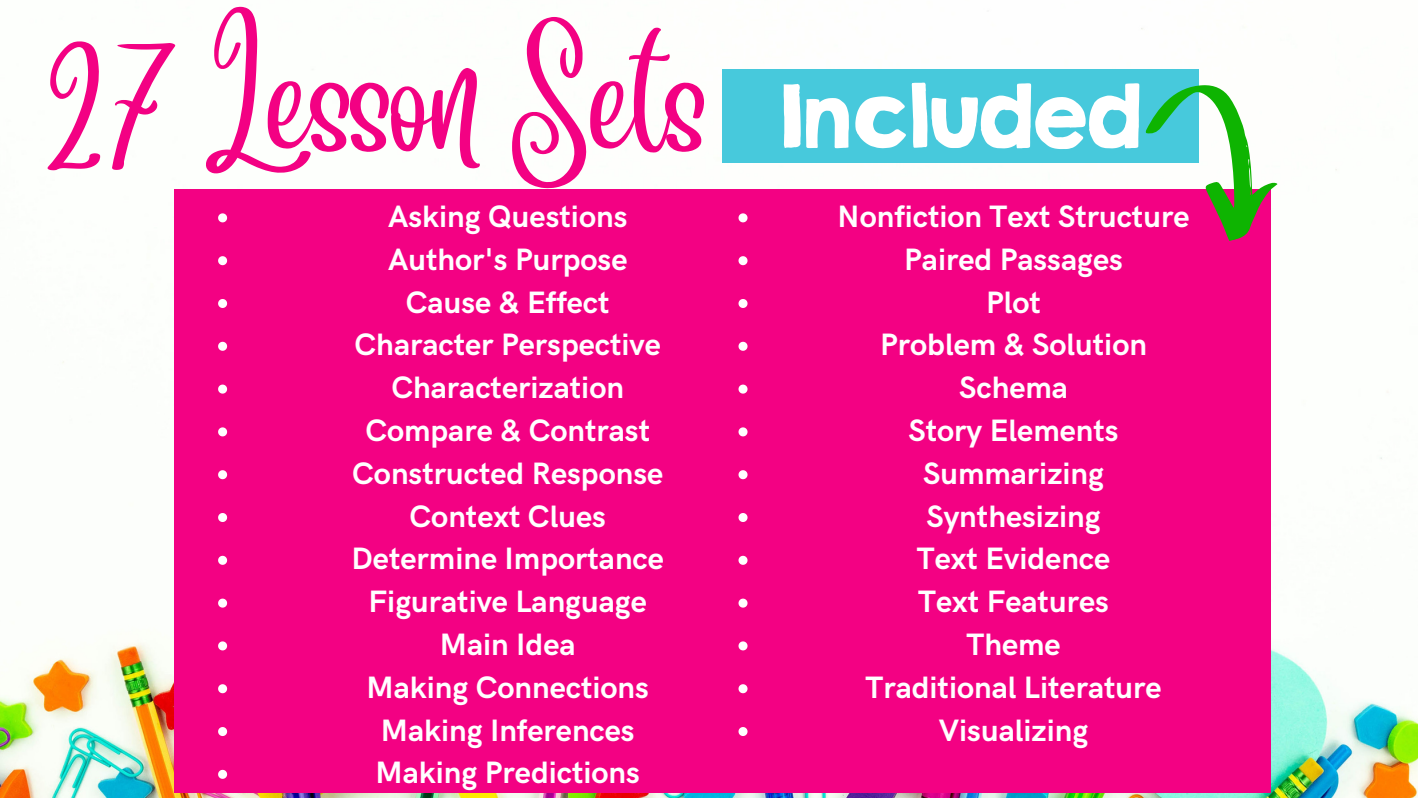
<style>
.page{position:relative;width:1418px;height:798px;background:#fff}
.page>*{position:absolute;margin:0;border:0;box-sizing:border-box;transform-origin:0 0}
.t1{font:116px "Angelina";color:#f30183}
.t2{font:78px "KG Second Chances Solid";color:#fff}
.t3{font:700 31px "HK Grotesk";color:#fff}
</style>
<div class="page">
<img style="left:0;top:28px;width:1418px;height:769px">
<div style="left:722px;top:70px;width:477px;height:93px;background:#47c9dc"></div>
<div style="left:174px;top:190px;width:1096px;height:602px;background:#f30183"></div>
<svg style="left:1137px;top:71px;width:151px;height:183px"></svg>
<svg style="left:218px;top:213px;width:9px;height:9px"></svg>
<svg style="left:218px;top:256px;width:9px;height:9px"></svg>
<svg style="left:218px;top:299px;width:9px;height:9px"></svg>
<svg style="left:218px;top:341px;width:9px;height:9px"></svg>
<svg style="left:218px;top:384px;width:9px;height:9px"></svg>
<svg style="left:218px;top:427px;width:9px;height:9px"></svg>
<svg style="left:218px;top:470px;width:9px;height:9px"></svg>
<svg style="left:218px;top:513px;width:9px;height:9px"></svg>
<svg style="left:218px;top:555px;width:9px;height:9px"></svg>
<svg style="left:218px;top:598px;width:9px;height:9px"></svg>
<svg style="left:218px;top:641px;width:9px;height:9px"></svg>
<svg style="left:218px;top:684px;width:9px;height:9px"></svg>
<svg style="left:218px;top:727px;width:9px;height:8px"></svg>
<svg style="left:218px;top:769px;width:9px;height:9px"></svg>
<svg style="left:738px;top:213px;width:9px;height:9px"></svg>
<svg style="left:738px;top:256px;width:9px;height:9px"></svg>
<svg style="left:738px;top:299px;width:9px;height:9px"></svg>
<svg style="left:738px;top:341px;width:9px;height:9px"></svg>
<svg style="left:738px;top:384px;width:9px;height:9px"></svg>
<svg style="left:738px;top:427px;width:9px;height:9px"></svg>
<svg style="left:738px;top:470px;width:9px;height:9px"></svg>
<svg style="left:738px;top:513px;width:9px;height:9px"></svg>
<svg style="left:738px;top:555px;width:9px;height:9px"></svg>
<svg style="left:738px;top:598px;width:9px;height:9px"></svg>
<svg style="left:738px;top:641px;width:9px;height:9px"></svg>
<svg style="left:738px;top:684px;width:9px;height:9px"></svg>
<svg style="left:738px;top:727px;width:9px;height:8px"></svg>
<p class="t1" style="left:45px;top:78px;width:666px">27 Lesson Sets</p>
<p class="t3" style="left:388px;top:199px;width:241px">Asking Questions</p>
<p class="t3" style="left:388px;top:242px;width:241px">Author's Purpose</p>
<p class="t3" style="left:406px;top:284px;width:205px">Cause &amp; Effect</p>
<p class="t3" style="left:355px;top:327px;width:308px">Character Perspective</p>
<p class="t3" style="left:391px;top:370px;width:234px">Characterization</p>
<p class="t3" style="left:365px;top:413px;width:286px">Compare &amp; Contrast</p>
<p class="t3" style="left:352px;top:455px;width:312px">Constructed Response</p>
<p class="t3" style="left:409px;top:498px;width:198px">Context Clues</p>
<p class="t3" style="left:351px;top:541px;width:314px">Determine Importance</p>
<p class="t3" style="left:368px;top:584px;width:280px">Figurative Language</p>
<p class="t3" style="left:440px;top:626px;width:137px">Main Idea</p>
<p class="t3" style="left:366px;top:669px;width:284px">Making Connections</p>
<p class="t3" style="left:381px;top:712px;width:255px">Making Inferences</p>
<p class="t3" style="left:375px;top:755px;width:266px">Making Predictions</p>
<p class="t2" style="left:781px;top:66px;width:361px">Included</p>
<p class="t3" style="left:837px;top:199px;width:353px">Nonfiction Text Structure</p>
<p class="t3" style="left:904px;top:242px;width:220px">Paired Passages</p>
<p class="t3" style="left:986px;top:284px;width:56px">Plot</p>
<p class="t3" style="left:880px;top:327px;width:268px">Problem &amp; Solution</p>
<p class="t3" style="left:959px;top:370px;width:110px">Schema</p>
<p class="t3" style="left:908px;top:413px;width:212px">Story Elements</p>
<p class="t3" style="left:923px;top:455px;width:182px">Summarizing</p>
<p class="t3" style="left:926px;top:498px;width:176px">Synthesizing</p>
<p class="t3" style="left:917px;top:541px;width:195px">Text Evidence</p>
<p class="t3" style="left:918px;top:584px;width:192px">Text Features</p>
<p class="t3" style="left:966px;top:626px;width:96px">Theme</p>
<p class="t3" style="left:865px;top:669px;width:298px">Traditional Literature</p>
<p class="t3" style="left:939px;top:712px;width:151px">Visualizing</p>
</div>
